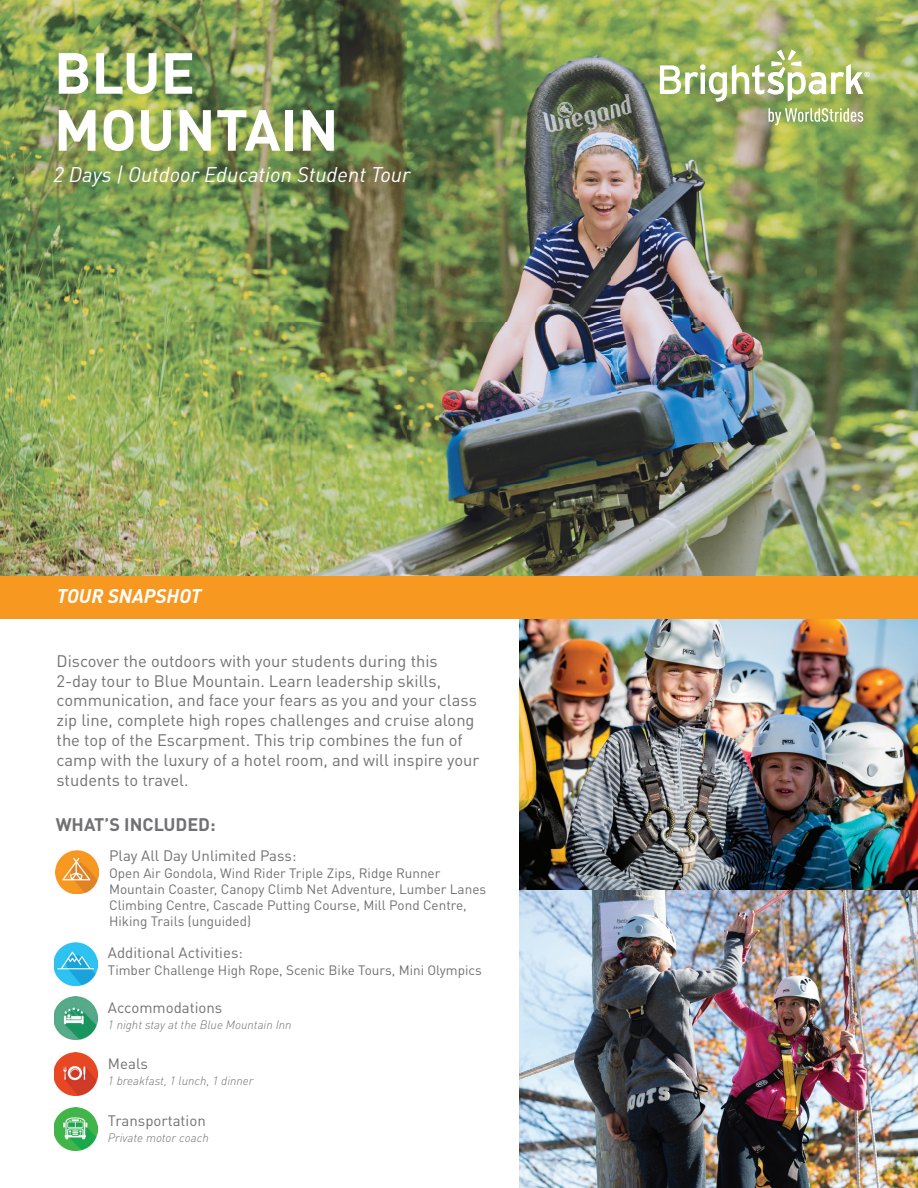
<style>
.page{position:relative;width:918px;height:1188px;background:#fff}
.page>*{position:absolute;margin:0;border:0;box-sizing:border-box;transform-origin:0 0}
.t1{font:700 57px/57px "DIN Pro";color:#fff}
.t2{font:italic 21px "DIN Pro";color:#fff}
.t3{font:italic 700 19.5px "DIN Pro";color:#fff}
.t4{font:700 18px "DIN Pro";color:#717174}
.t5{font:16.5px/19.8px "DIN Pro";color:#717174}
.t6{font:16.35px "Myriad Pro";color:#fff}
.t7{font:15px "DIN Pro";color:#717174}
.t8{font:13.5px/16.2px "DIN Pro";color:#717174}
.t9{font:italic 300 12px "DIN Pro";color:#717174}
</style>
<div class="page">
<img style="left:0;top:0;width:918px;height:576px">
<img style="left:519px;top:619px;width:399px;height:569px">
<div style="left:0;top:576px;width:918px;height:43px;background:#f79821"></div>
<img style="left:54px;top:1053px;width:43px;height:43px">
<img style="left:54px;top:997px;width:43px;height:43px">
<img style="left:54px;top:1108px;width:43px;height:42px">
<img style="left:56px;top:850px;width:43px;height:43px">
<svg style="left:660px;top:50px;width:203px;height:52px"></svg>
<svg style="left:769px;top:108px;width:94px;height:17px;background:#b0c187"></svg>
<img style="left:54px;top:942px;width:43px;height:43px">
<h1 class="t1" style="left:54px;top:41px;width:286px">BLUE<br>MOUNTAIN</h1>
<p class="t2" style="left:53px;top:159px;width:359px">2 Days | Outdoor Education Student Tour</p>
<p class="t3" style="left:57px;top:581px;width:146px">TOUR SNAPSHOT</p>
<p class="t5" style="left:57px;top:650px;width:424px">Discover the outdoors with your students during this 2-day tour to Blue Mountain. Learn leadership skills, communication, and face your fears as you and your class zip line, complete high ropes challenges and cruise along the top of the Escarpment. This trip combines the fun of camp with the luxury of a hotel room, and will inspire your students to travel.</p>
<p class="t4" style="left:56px;top:811px;width:162px">WHAT’S INCLUDED:</p>
<p class="t7" style="left:109px;top:845px;width:189px">Play All Day Unlimited Pass:</p>
<p class="t8" style="left:109px;top:864px;width:379px">Open Air Gondola, Wind Rider Triple Zips, Ridge Runner Mountain Coaster, Canopy Climb Net Adventure, Lumber Lanes Climbing Centre, Cascade Putting Course, Mill Pond Centre, Hiking Trails (unguided)</p>
<p class="t7" style="left:108px;top:942px;width:136px">Additional Activities:</p>
<p class="t8" style="left:108px;top:961px;width:375px">Timber Challenge High Rope, Scenic Bike Tours, Mini Olympics</p>
<p class="t7" style="left:108px;top:996px;width:116px">Accommodations</p>
<p class="t9" style="left:108px;top:1015px;width:185px">1 night stay at the Blue Mountain Inn</p>
<p class="t7" style="left:108px;top:1052px;width:41px">Meals</p>
<p class="t9" style="left:108px;top:1072px;width:147px">1 breakfast, 1 lunch, 1 dinner</p>
<p class="t7" style="left:108px;top:1109px;width:99px">Transportation</p>
<p class="t9" style="left:108px;top:1129px;width:102px">Private motor coach</p>
<p class="t6" style="left:864px;top:67px;width:8px">®</p>
</div>
